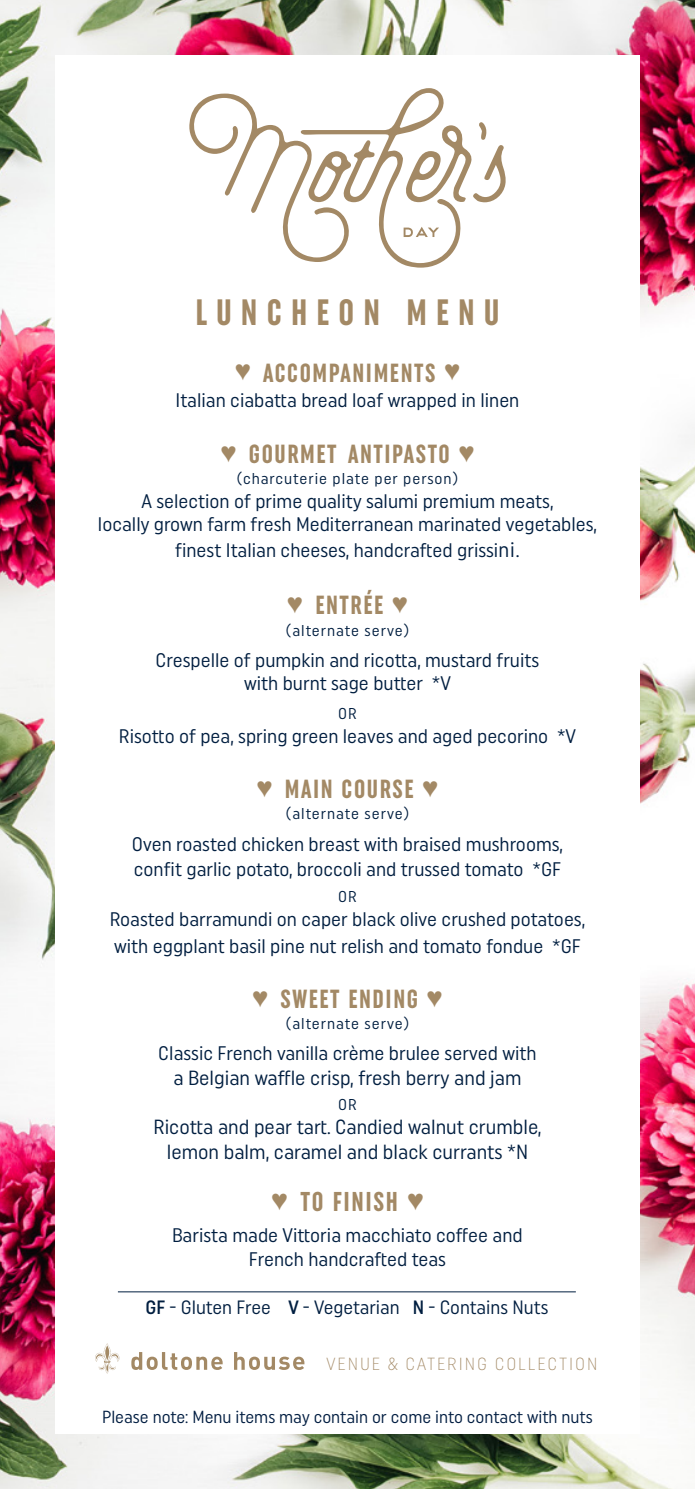
<style>
.page{position:relative;width:695px;height:1489px;background:#fff}
.page>*{position:absolute;margin:0;border:0;box-sizing:border-box;transform-origin:0 0}
.t1{font:700 extra-condensed 36.5px "Uniform";letter-spacing:.25em;color:#a38965}
.t2{font:700 extra-condensed 27.25px "Uniform";letter-spacing:.06em;color:#a38965}
.t3{font:700 extra-condensed 26.25px "Uniform";letter-spacing:.06em;color:#a38965}
.t4{font:20.5px/24.5px "Uniform Condensed";color:#001e40;text-align:center}
.t5{font:19.75px/24.2px "Uniform Condensed";color:#001e40;text-align:center}
.t6{font:19.25px "Uniform Condensed";color:#001e40}
.t7{font:17.5px "Uniform Condensed";color:#001d41}
.t8{font:300 17.5px "Uniform Condensed";letter-spacing:.11em;color:#a38965}
.t9{font:15.75px "Uniform Condensed";letter-spacing:.06em;color:#001e40}
.s1{font-family:"Arial";font-weight:400;font-stretch:normal}
.s2{font-size:21px}
.s3{font-weight:500}
</style>
<div class="page">
<img style="left:0;top:0;width:694px;height:1488px">
<div style="left:55px;top:55px;width:584px;height:1378px;background:#fff"></div>
<svg style="left:189px;top:88px;width:317px;height:179px"></svg>
<hr style="left:118px;top:1291px;width:457px;height:1px;background:#001e40">
<svg style="left:131px;top:1352px;width:91px;height:17px"></svg>
<svg style="left:234px;top:1352px;width:70px;height:17px"></svg>
<svg style="left:95px;top:1343px;width:25px;height:30px"></svg>
<h1 class="t1" style="left:195px;top:291px;width:306px">LUNCHEON MENU</h1>
<h3 class="t3" style="left:235px;top:357px;width:226px"><span class="s1">♥</span> ACCOMPANIMENTS <span class="s1">♥</span></h3>
<p class="t5" style="left:175px;top:387px;width:345px">Italian ciabatta bread loaf wrapped in linen</p>
<h3 class="t3" style="left:221px;top:438px;width:255px"><span class="s1">♥</span> GOURMET ANTIPASTO <span class="s1">♥</span></h3>
<p class="t9" style="left:237px;top:469px;width:223px">(charcuterie plate per person)</p>
<p class="t5" style="left:98px;top:488px;width:500px">A selection of prime quality salumi premium meats,<br>locally grown farm fresh Mediterranean marinated vegetables, finest Italian cheeses, handcrafted grissi<span class="s2">ni.</span></p>
<h3 class="t3" style="left:287px;top:590px;width:122px"><span class="s1">♥</span> ENTRÉE <span class="s1">♥</span></h3>
<p class="t9" style="left:286px;top:620px;width:125px">(alternate serve)</p>
<p class="t5" style="left:156px;top:647px;width:385px;line-height:23.5px">Crespelle of pumpkin and ricotta, mustard fruits with burnt sage butter *V</p>
<p class="t9" style="left:338px;top:704px;width:20px">OR</p>
<p class="t5" style="left:119px;top:723px;width:458px">Risotto of pea, spring green leaves and aged pecorino *V</p>
<h3 class="t3" style="left:257px;top:773px;width:183px"><span class="s1">♥</span> MAIN COURSE <span class="s1">♥</span></h3>
<p class="t9" style="left:286px;top:804px;width:125px">(alternate serve)</p>
<p class="t5" style="left:132px;top:830px;width:432px;line-height:25.2px;text-align:left">Oven roasted chicken breast with braised mushrooms, confit garlic potato, broccoli and trussed tomato *GF</p>
<p class="t9" style="left:338px;top:887px;width:20px">OR</p>
<p class="t5" style="left:110px;top:905px;width:477px;line-height:26.8px;text-align:left">Roasted barramundi on caper black olive crushed potatoes, with eggplant basil pine nut relish and tomato fondue *GF</p>
<h3 class="t3" style="left:252px;top:983px;width:191px"><span class="s1">♥</span> SWEET ENDING <span class="s1">♥</span></h3>
<p class="t9" style="left:286px;top:1014px;width:125px">(alternate serve)</p>
<p class="t5" style="left:158px;top:1040px;width:380px">Classic French vanilla crème brulee served with</p>
<p class="t4" style="left:173px;top:1065px;width:349px">a Belgian waffle crisp, fresh berry and jam</p>
<p class="t9" style="left:338px;top:1094px;width:20px">OR</p>
<p class="t4" style="left:153px;top:1114px;width:389px">Ricotta and pear tart. Candied walnut crumble, lemon balm, caramel and black currants *N</p>
<h2 class="t2" style="left:271px;top:1185px;width:154px"><span class="s1">♥</span> TO FINISH <span class="s1">♥</span></h2>
<p class="t5" style="left:172px;top:1222px;width:352px;line-height:23.5px">Barista made Vittoria macchiato coffee and<br>French handcrafted teas</p>
<p class="t6" style="left:145px;top:1295px;width:404px"><span class="s3">GF</span> - Gluten Free <span class="s3">V</span> - Vegetarian <span class="s3">N</span> - Contains Nuts</p>
<p class="t8" style="left:326px;top:1352px;width:272px">VENUE &amp; CATERING COLLECTION</p>
<p class="t7" style="left:102px;top:1405px;width:492px">Please note: Menu items may contain or come into contact with nuts</p>
</div>
